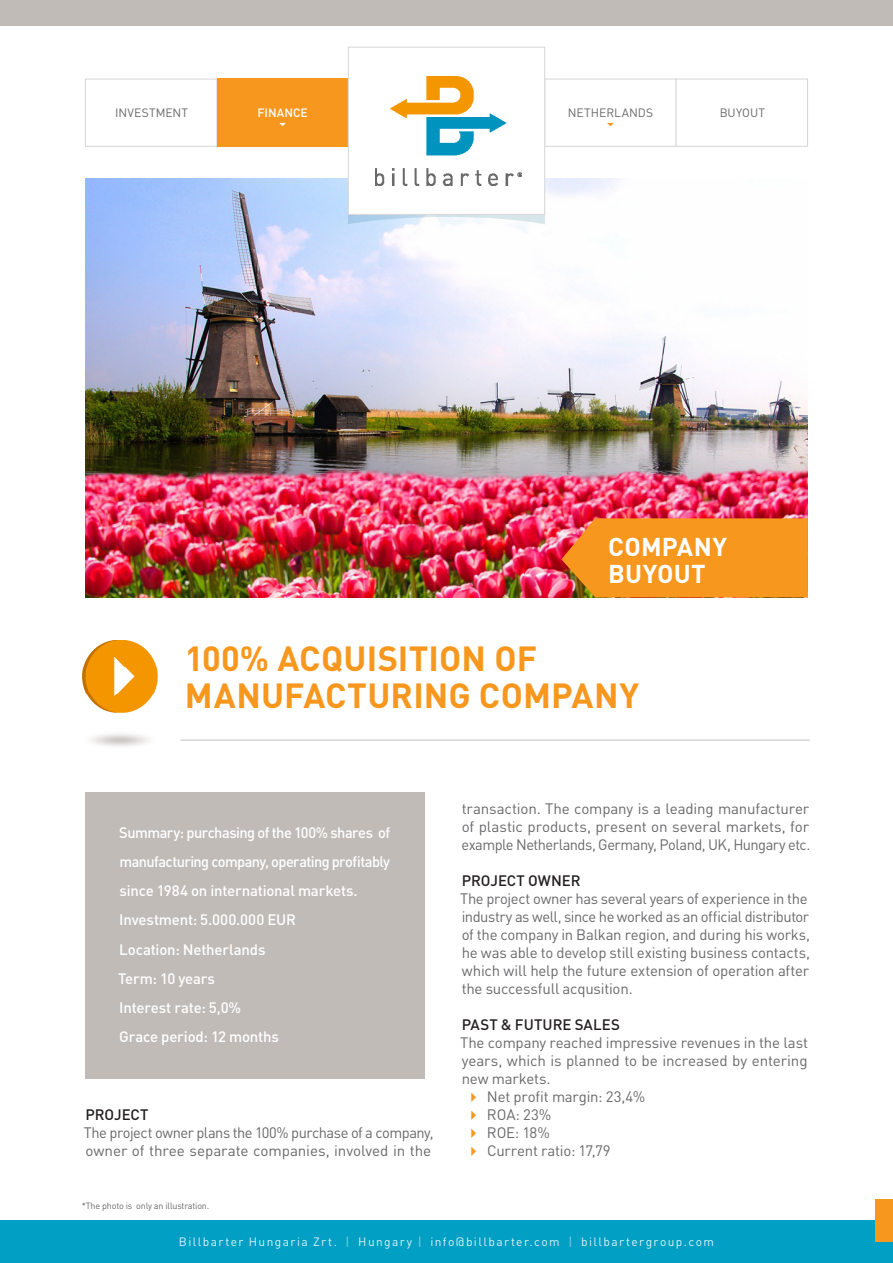
<style>
.page{position:relative;width:893px;height:1263px;background:#fff}
.page>*{position:absolute;margin:0;border:0;box-sizing:border-box;transform-origin:0 0}
.t1{font:700 34.5px/37.5px "DIN Pro";letter-spacing:.005em;color:#f7971d}
.t2{font:700 25.5px "DIN Pro";letter-spacing:.005em;color:#fff}
.szöveg{font:15px/18px "DIN Pro";letter-spacing:-.015em;color:#69696c}
.bevezetés{font:500 15px/29.2px "DIN Pro";letter-spacing:-.015em;color:#fff;text-align:justify}
.cím{font:500 15px "DIN Pro";color:#231f20}
.szöveg-2{font:500 15px "DIN Pro";color:#231f20}
.t3{font:12px "DIN Pro";letter-spacing:.115em;color:#e0f2f7}
.t4{font:12px "DIN Pro";letter-spacing:.01em;color:#69696c}
.t5{font:500 12px "DIN Pro";color:#fff}
.szöveg-3{font:9px "DIN Pro";letter-spacing:-.02em;color:#69696c}
.s1{font-weight:500;color:#6cc6de}
</style>
<div class="page">
<img style="left:85px;top:179px;width:723px;height:419px">
<svg style="left:561px;top:518px;width:247px;height:79px;background:#f39020"></svg>
<div style="left:0;top:0;width:893px;height:26px;background:#c1bbb8"></div>
<hr style="left:181px;top:740px;width:629px;height:1px;background:#bfc0c3">
<div style="left:0;top:1220px;width:893px;height:43px;background:#009fc3"></div>
<div style="left:876px;top:1199px;width:17px;height:43px;background:#f7971d"></div>
<div style="left:85px;top:79px;width:132px;height:68px;border:1px solid #d5d6d8"></div>
<div style="left:217px;top:79px;width:131px;height:68px;background:#f7971d"></div>
<div style="left:544px;top:79px;width:132px;height:68px;border:1px solid #d5d6d8"></div>
<div style="left:676px;top:79px;width:132px;height:68px;border:1px solid #d5d6d8"></div>
<svg style="left:279px;top:123px;width:7px;height:3px"></svg>
<svg style="left:607px;top:123px;width:7px;height:3px"></svg>
<svg style="left:348px;top:215px;width:197px;height:9px"></svg>
<div style="left:85px;top:792px;width:339px;height:286px;background:#c1bbb8"></div>
<img style="left:82px;top:640px;width:76px;height:106px">
<div style="left:348px;top:47px;width:197px;height:167px;background:#fff"></div>
<img style="left:376px;top:76px;width:146px;height:109px">
<div style="left:348px;top:47px;width:197px;height:168px;border:1px solid #d5d6d8"></div>
<p class="t4" style="left:115px;top:105px;width:74px">INVESTMENT</p>
<p class="t5" style="left:258px;top:105px;width:52px">FINANCE</p>
<p class="t4" style="left:568px;top:105px;width:87px">NETHERLANDS</p>
<p class="t4" style="left:720px;top:105px;width:47px">BUYOUT</p>
<p class="t2" style="left:608px;top:530px;width:120px">COMPANY</p>
<p class="t2" style="left:608px;top:556px;width:99px">BUYOUT</p>
<p class="t1" style="left:185px;top:638px;width:456px">100% ACQUISITION OF<br>MANUFACTURING COMPANY</p>
<p class="bevezetés" style="left:119px;top:817px;width:272px">Summary: purchasing of the 100% shares of manufacturing company, operating profitably since 1984 on international markets.</p>
<p class="bevezetés" style="left:119px;top:905px;width:178px">Investment: 5.000.000 EUR</p>
<p class="bevezetés" style="left:119px;top:934px;width:148px">Location: Netherlands</p>
<p class="bevezetés" style="left:118px;top:963px;width:98px">Term: 10 years</p>
<p class="bevezetés" style="left:119px;top:992px;width:123px">Interest rate: 5,0%</p>
<p class="bevezetés" style="left:119px;top:1021px;width:161px">Grace period: 12 months</p>
<p class="szöveg-2" style="left:85px;top:1104px;width:65px">PROJECT</p>
<p class="szöveg" style="left:84px;top:1123px;width:351px">The project owner plans the 100% purchase of a company, owner of three separate companies, involved in the</p>
<p class="szöveg-3" style="left:82px;top:1200px;width:129px">*The photo is only an illustration.</p>
<p class="szöveg" style="left:461px;top:799px;width:350px;text-align:justify">transaction. The company is a leading manufacturer of plastic products, present on several markets, for example Netherlands, Germany, Poland, UK, Hungary etc.</p>
<p class="cím" style="left:462px;top:870px;width:120px">PROJECT OWNER</p>
<p class="szöveg" style="left:460px;top:889px;width:352px">The project owner has several years of experience in the industry as well, since he worked as an official distributor of the company in Balkan region, and during his works, he was able to develop still existing business contacts, which will help the future extension of operation after the successfull acqusition.</p>
<p class="cím" style="left:462px;top:1014px;width:160px">PAST &amp; FUTURE SALES</p>
<p class="szöveg" style="left:460px;top:1033px;width:349px;text-align:justify">The company reached impressive revenues in the last years, which is planned to be increased by entering new markets.</p>
<p class="szöveg" style="left:487px;top:1087px;width:160px">Net profit margin: 23,4%</p>
<p class="szöveg" style="left:487px;top:1105px;width:66px">ROA: 23%</p>
<p class="szöveg" style="left:487px;top:1123px;width:64px">ROE: 18%</p>
<p class="szöveg" style="left:487px;top:1141px;width:125px">Current ratio: 17,79</p>
<p class="t3" style="left:179px;top:1233px;width:536px">Billbarter Hungaria Zrt. <span class="s1">|</span> Hungary <span class="s1">|</span> info@billbarter.com <span class="s1">|</span> billbartergroup.com</p>
</div>
